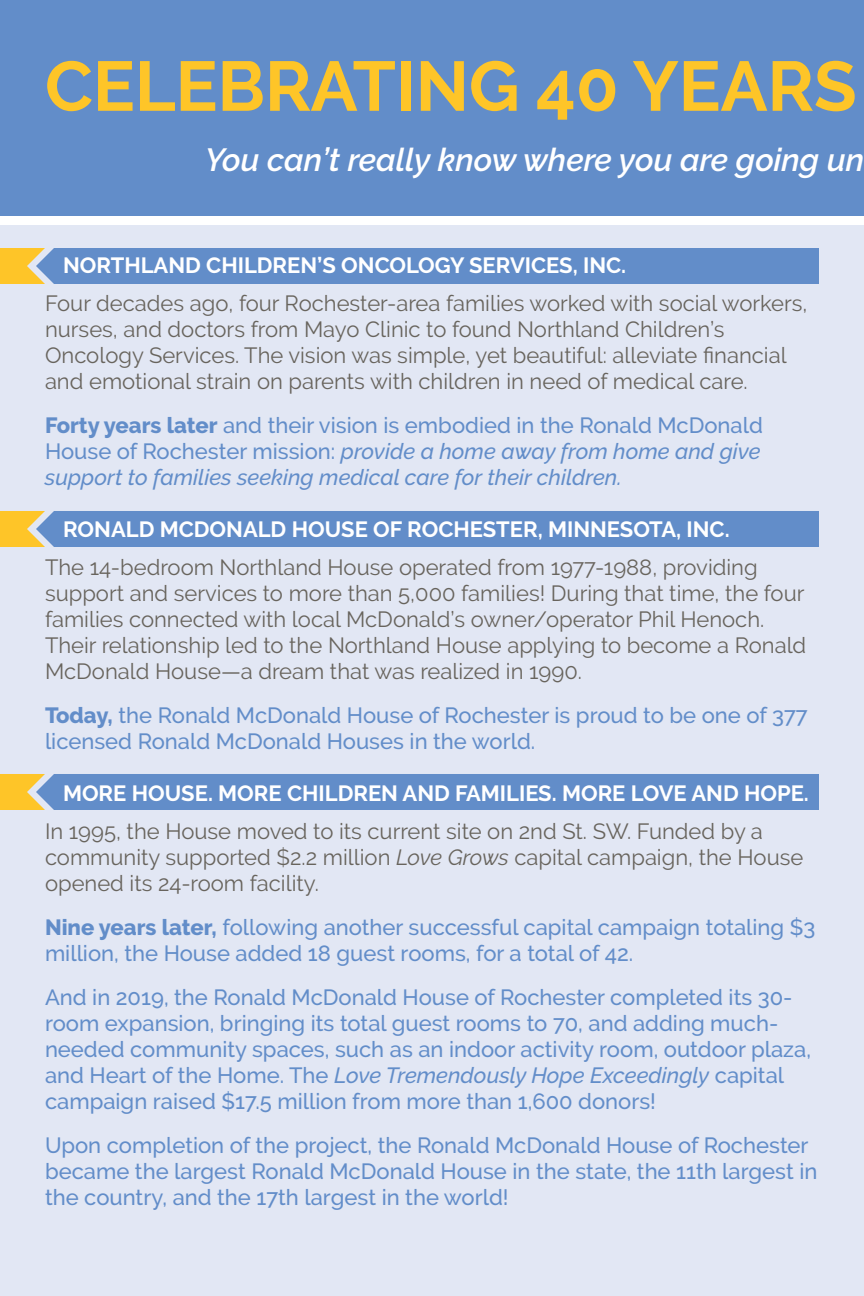
<style>
.page{position:relative;width:864px;height:1296px;background:#fff}
.page>*{position:absolute;margin:0;border:0;box-sizing:border-box;transform-origin:0 0}
.t1{font:700 70px "Raleway";color:#fec528}
.t2{font:italic 600 32px "Raleway";color:#fff}
.t3{font:22px/26px "Raleway";color:#68645d}
.t4{font:500 22px/26px "Raleway";color:#628dc9}
.t5{font:italic 500 22px/26px "Raleway";color:#628dc9;text-align:justify}
.t6{font:700 22px "Raleway";color:#fff}
.s1{font-weight:800;font-style:normal}
.s2{font-style:normal}
.s3{font-weight:800}
.s4{font-style:italic}
</style>
<div class="page">
<div style="left:0;top:225px;width:864px;height:1071px;background:#e2e7f4"></div>
<div style="left:0;top:0;width:864px;height:216px;background:#628dc9"></div>
<hr style="left:863px;top:248px;width:1px;height:36px;background:#fec528">
<div style="left:0;top:248px;width:819px;height:36px;background:#628dc9"></div>
<div style="left:0;top:511px;width:819px;height:36px;background:#628dc9"></div>
<div style="left:0;top:774px;width:819px;height:36px;background:#628dc9"></div>
<h1 class="t1" style="left:45px;top:46px;width:813px">CELEBRATING 40 YEARS</h1>
<h2 class="t2" style="left:205px;top:147px;width:661px">You can’t really know where you are going un</h2>
<p class="t6" style="left:63px;top:252px;width:565px">NORTHLAND CHILDREN’S ONCOLOGY SERVICES, INC.</p>
<p class="t3" style="left:45px;top:291px;width:764px">Four decades ago, four Rochester-area families worked with social workers, nurses, and doctors from Mayo Clinic to found Northland Children’s Oncology Services. The vision was simple, yet beautiful: alleviate 昀椀nancial and emotional strain on parents with children in need of medical care.</p>
<p class="t5" style="left:45px;top:414px;width:719px"><span class="s1">Forty years later</span> <span class="s2">and their vision is embodied in the Ronald McDonald House of Rochester mission:</span> provide a home away from home and give support to families seeking medical care for their children.</p>
<p class="t6" style="left:63px;top:516px;width:668px">RONALD MCDONALD HOUSE OF ROCHESTER, MINNESOTA, INC.</p>
<p class="t3" style="left:45px;top:555px;width:763px">The 14-bedroom Northland House operated from 1977-1988, providing support and services to more than 5,000 families! During that time, the four families connected with local McDonald’s owner/operator Phil Henoch.<br>Their relationship led to the Northland House applying to become a Ronald McDonald House—a dream that was realized in 1990.</p>
<p class="t4" style="left:45px;top:702px;width:764px"><span class="s3">Today,</span> the Ronald McDonald House of Rochester is proud to be one of 377 licensed Ronald McDonald Houses in the world.</p>
<p class="t6" style="left:63px;top:780px;width:747px">MORE HOUSE. MORE CHILDREN AND FAMILIES. MORE LOVE AND HOPE.</p>
<p class="t3" style="left:45px;top:819px;width:760px">In 1995, the House moved to its current site on 2nd St. SW. Funded by a community supported $2.2 million <span class="s4">Love Grows</span> capital campaign, the House opened its 24-room facility.</p>
<p class="t4" style="left:45px;top:914px;width:772px"><span class="s3">Nine years later,</span> following another successful capital campaign totaling $3 million, the House added 18 guest rooms, for a total of 42.</p>
<p class="t4" style="left:45px;top:984px;width:767px">And in 2019, the Ronald McDonald House of Rochester completed its 30- room expansion, bringing its total guest rooms to 70, and adding much&shy;needed community spaces, such as an indoor activity room, outdoor plaza, and Heart of the Home. The <span class="s4">Love Tremendously Hope Exceedingly</span> capital campaign raised $17.5 million from more than 1,600 donors!</p>
<p class="t4" style="left:45px;top:1132px;width:774px">Upon completion of the project, the Ronald McDonald House of Rochester became the largest Ronald McDonald House in the state, the 11th largest in the country, and the 17th largest in the world!</p>
</div>
